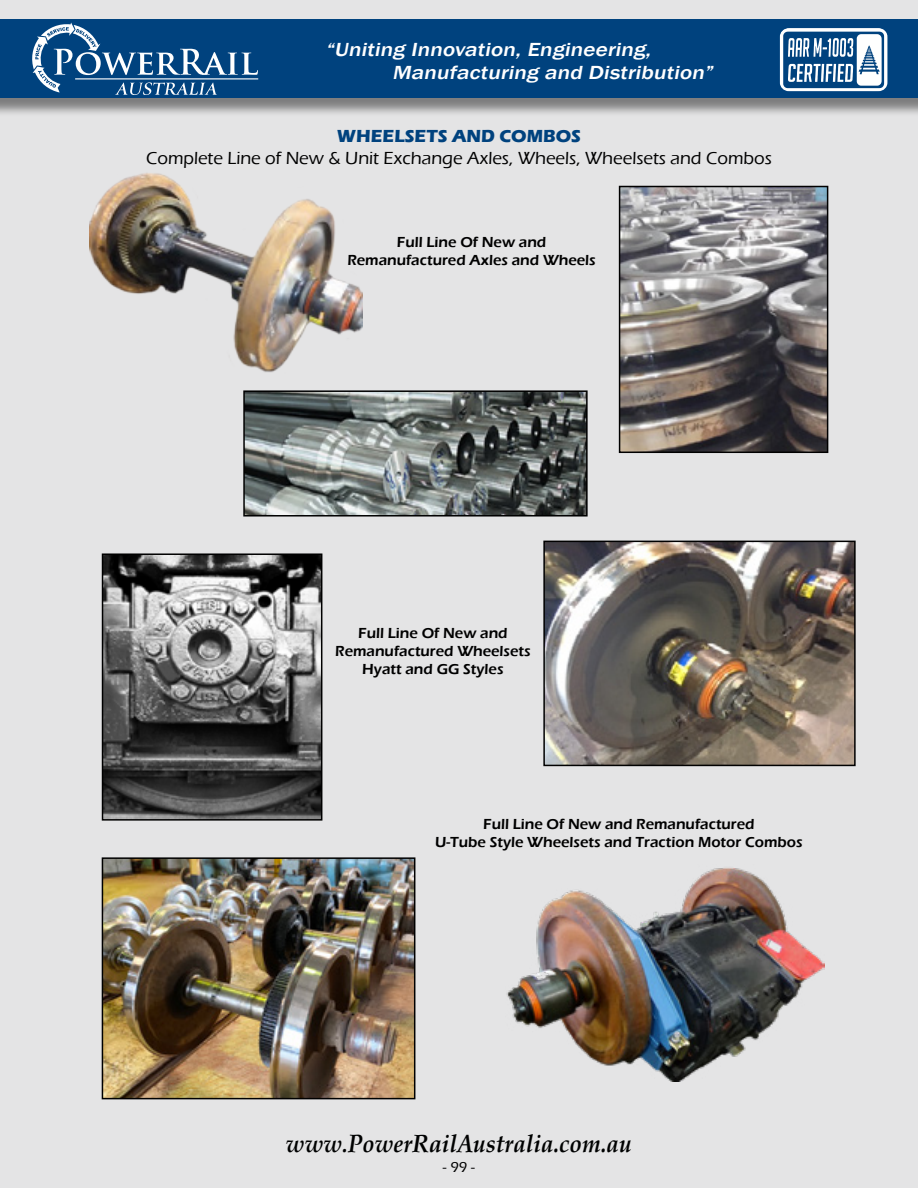
<style>
.page{position:relative;width:918px;height:1188px;background:#e4e4e5}
.page>*{position:absolute;margin:0;border:0;box-sizing:border-box;transform-origin:0 0}
.t1{font:italic 700 25.05px "HI Piilani";color:#000101;scale:.93 1}
.t2{font:italic 500 19.5px/23.4px "Franklin Gothic";color:#fff;scale:1.2 1}
.t3{font:500 18px "Eras ITC";color:#000}
.t4{font:700 18px "Eras ITC";color:#00427e}
.t5{font:600 15px/18px "Eras ITC";color:#000;text-align:center}
.t6{font:500 15px "Eras ITC";color:#000}
.s1{font-size:24.6px}
.s2{font-size:22.35px}
.s3{font-size:25.2px}
.s4{font-size:24.75px}
</style>
<div class="page">
<div style="left:0;top:22px;width:918px;height:94px;background:#000;opacity:.45"></div>
<div style="left:0;top:19px;width:918px;height:79px;background:#00427e"></div>
<svg style="left:780px;top:28px;width:108px;height:63px"></svg>
<svg style="left:32px;top:22px;width:226px;height:73px"></svg>
<hr style="left:75px;top:78px;width:183px;height:1px;background:#fff">
<img style="left:246px;top:393px;width:339px;height:121px">
<div style="left:243px;top:390px;width:345px;height:127px;border:2px solid #000"></div>
<img style="left:105px;top:556px;width:214px;height:262px">
<div style="left:102px;top:553px;width:220px;height:268px;border:2px solid #000"></div>
<img style="left:622px;top:189px;width:203px;height:261px">
<div style="left:619px;top:186px;width:209px;height:267px;border:2px solid #000"></div>
<img style="left:89px;top:173px;width:273px;height:200px">
<img style="left:506px;top:868px;width:319px;height:213px">
<img style="left:546px;top:544px;width:307px;height:219px">
<div style="left:543px;top:541px;width:313px;height:225px;border:2px solid #000"></div>
<img style="left:105px;top:860px;width:307px;height:236px">
<div style="left:102px;top:857px;width:313px;height:242px;border:2px solid #000"></div>
<h2 class="t2" style="left:392px;top:38px;width:272px;text-indent:-67px">“Uniting Innovation, Engineering,<br>Manufacturing and Distribution”</h2>
<p class="t4" style="left:337px;top:126px;width:246px">WHEELSETS AND COMBOS</p>
<p class="t3" style="left:146px;top:148px;width:627px">Complete Line of New &amp; Unit Exchange Axles, Wheels, Wheelsets and Combos</p>
<p class="t5" style="left:347px;top:233px;width:250px">Full Line Of New and<br>Remanufactured Axles and Wheels</p>
<p class="t5" style="left:335px;top:624px;width:197px">Full Line Of New and<br>Remanufactured Wheelsets<br>Hyatt and GG Styles</p>
<p class="t5" style="left:435px;top:815px;width:369px">Full Line Of New and Remanufactured<br>U-Tube Style Wheelsets and Traction Motor Combos</p>
<h1 class="t1" style="left:286px;top:1129px;width:373px"><span class="s1">www</span><span class="s2">.</span><span class="s3">P</span><span class="s4">ower</span>RailAustralia.com.au</h1>
<p class="t6" style="left:443px;top:1159px;width:34px">- 99 -</p>
</div>
